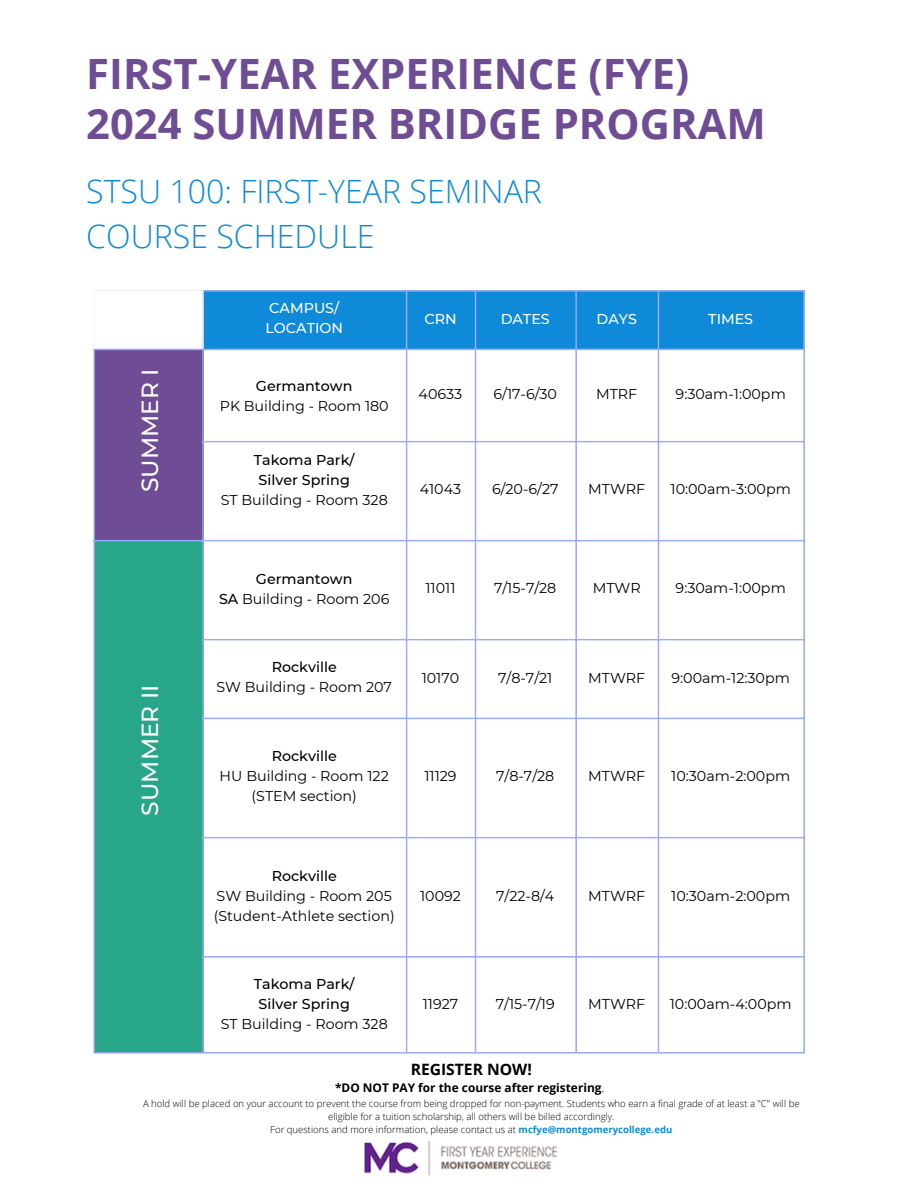
<style>
.page{position:relative;width:918px;height:1188px;background:#fff}
.page>*{position:absolute;margin:0;border:0;box-sizing:border-box;transform-origin:0 0}
.t1{font:700 41.85px/49.7px "Open Sans";color:#6e4d94}
.t2{font:300 32.1px/44.4px "Open Sans";color:#0e8ad9}
.t3{font:500 23.25px "Montserrat";color:#fff}
.t4{font:700 15.6px "Open Sans";color:#000}
.t5{font:14.25px "Montserrat";color:#000}
.t6{font:500 14.25px "Montserrat";color:#000}
.t7{font:500 14.25px "Montserrat";color:#fff}
.t8{font:700 11.85px "Open Sans";color:#000}
.t9{font:300 9.6px/13px "Open Sans";color:#000;text-align:center}
.s1{font-weight:500}
.s2{font-weight:300}
.s3{font-weight:700;color:#0e8ad9}
</style>
<div class="page">
<div style="left:204px;top:292px;width:599px;height:57px;background:#0e8ad9"></div>
<div style="left:94px;top:349px;width:109px;height:192px;background:#6e4d94"></div>
<div style="left:94px;top:540px;width:109px;height:513px;background:#28a689"></div>
<hr style="left:93px;top:350px;width:2px;height:702px;background:#99acff">
<hr style="left:202px;top:350px;width:2px;height:702px;background:#99acff">
<hr style="left:406px;top:292px;width:1px;height:760px;background:#99acff">
<hr style="left:475px;top:292px;width:1px;height:760px;background:#99acff">
<hr style="left:575px;top:292px;width:2px;height:760px;background:#99acff">
<hr style="left:658px;top:292px;width:1px;height:760px;background:#99acff">
<hr style="left:803px;top:292px;width:2px;height:760px;background:#99acff">
<hr style="left:204px;top:290px;width:601px;height:2px;background:#99acff">
<hr style="left:93px;top:349px;width:712px;height:1px;background:#99acff">
<hr style="left:202px;top:441px;width:603px;height:1px;background:#99acff">
<hr style="left:93px;top:540px;width:712px;height:1px;background:#99acff">
<hr style="left:202px;top:639px;width:603px;height:1px;background:#99acff">
<hr style="left:202px;top:718px;width:603px;height:1px;background:#99acff">
<hr style="left:202px;top:837px;width:603px;height:1px;background:#99acff">
<hr style="left:202px;top:956px;width:603px;height:2px;background:#99acff">
<hr style="left:93px;top:1052px;width:712px;height:2px;background:#99acff">
<img style="left:364px;top:1142px;width:194px;height:34px">
<h1 class="t1" style="left:86px;top:48px;width:681px">FIRST-YEAR EXPERIENCE (FYE)<br>2024 SUMMER BRIDGE PROGRAM</h1>
<h2 class="t2" style="left:86px;top:169px;width:457px">STSU 100: FIRST-YEAR SEMINAR<br>COURSE SCHEDULE</h2>
<h3 class="t3" style="left:136px;top:492px;width:125px;rotate:-90deg">SUMMER I</h3>
<h3 class="t3" style="left:136px;top:816px;width:132px;rotate:-90deg">SUMMER II</h3>
<p class="t7" style="left:269px;top:299px;width:71px">CAMPUS/</p>
<p class="t7" style="left:265px;top:319px;width:79px">LOCATION</p>
<p class="t6" style="left:256px;top:378px;width:98px">Germantown</p>
<p class="t5" style="left:220px;top:398px;width:170px">PK Building - Room 180</p>
<p class="t6" style="left:254px;top:451px;width:102px">Takoma Park/</p>
<p class="t6" style="left:259px;top:471px;width:93px">Silver Spring</p>
<p class="t5" style="left:221px;top:491px;width:169px">ST Building - Room 328</p>
<p class="t7" style="left:424px;top:310px;width:34px">CRN</p>
<p class="t7" style="left:501px;top:310px;width:51px">DATES</p>
<p class="t7" style="left:597px;top:310px;width:42px">DAYS</p>
<p class="t7" style="left:708px;top:310px;width:46px">TIMES</p>
<p class="t5" style="left:419px;top:385px;width:45px">40633</p>
<p class="t5" style="left:494px;top:385px;width:65px">6/17-6/30</p>
<p class="t5" style="left:596px;top:385px;width:43px">MTRF</p>
<p class="t5" style="left:676px;top:385px;width:112px">9:30am-1:00pm</p>
<p class="t5" style="left:420px;top:480px;width:43px">41043</p>
<p class="t5" style="left:492px;top:480px;width:68px">6/20-6/27</p>
<p class="t5" style="left:588px;top:480px;width:59px">MTWRF</p>
<p class="t5" style="left:671px;top:480px;width:122px">10:00am-3:00pm</p>
<p class="t6" style="left:256px;top:570px;width:98px">Germantown</p>
<p class="t5" style="left:219px;top:590px;width:172px"><span class="s1">SA</span> Building - Room 206</p>
<p class="t6" style="left:272px;top:658px;width:67px">Rockville</p>
<p class="t5" style="left:216px;top:678px;width:177px">SW Building - Room 207</p>
<p class="t6" style="left:272px;top:748px;width:67px">Rockville</p>
<p class="t5" style="left:220px;top:768px;width:171px">HU Building - Room 122</p>
<p class="t5" style="left:252px;top:788px;width:107px">(STEM section)</p>
<p class="t6" style="left:272px;top:867px;width:67px">Rockville</p>
<p class="t5" style="left:217px;top:887px;width:177px">SW Building - Room 205</p>
<p class="t5" style="left:214px;top:907px;width:183px">(Student-Athlete section)</p>
<p class="t6" style="left:254px;top:975px;width:102px">Takoma Park/</p>
<p class="t6" style="left:259px;top:995px;width:93px">Silver Spring</p>
<p class="t5" style="left:221px;top:1015px;width:169px">ST Building - Room 328</p>
<p class="t5" style="left:425px;top:579px;width:32px">11011</p>
<p class="t5" style="left:494px;top:579px;width:64px">7/15-7/28</p>
<p class="t5" style="left:593px;top:579px;width:50px">MTWR</p>
<p class="t5" style="left:676px;top:579px;width:112px">9:30am-1:00pm</p>
<p class="t5" style="left:422px;top:669px;width:39px">10170</p>
<p class="t5" style="left:498px;top:669px;width:56px">7/8-7/21</p>
<p class="t5" style="left:588px;top:669px;width:59px">MTWRF</p>
<p class="t5" style="left:672px;top:669px;width:120px">9:00am-12:30pm</p>
<p class="t5" style="left:424px;top:768px;width:34px">11129</p>
<p class="t5" style="left:496px;top:768px;width:60px">7/8-7/28</p>
<p class="t5" style="left:588px;top:768px;width:59px">MTWRF</p>
<p class="t5" style="left:671px;top:768px;width:121px">10:30am-2:00pm</p>
<p class="t5" style="left:420px;top:887px;width:42px">10092</p>
<p class="t5" style="left:496px;top:887px;width:60px">7/22-8/4</p>
<p class="t5" style="left:588px;top:887px;width:59px">MTWRF</p>
<p class="t5" style="left:671px;top:887px;width:121px">10:30am-2:00pm</p>
<p class="t5" style="left:423px;top:995px;width:37px">11927</p>
<p class="t5" style="left:496px;top:995px;width:60px">7/15-7/19</p>
<p class="t5" style="left:588px;top:995px;width:59px">MTWRF</p>
<p class="t5" style="left:670px;top:995px;width:123px">10:00am-4:00pm</p>
<p class="t4" style="left:411px;top:1059px;width:123px">REGISTER NOW!</p>
<p class="t8" style="left:335px;top:1079px;width:271px">*DO NOT PAY for the course after registering<span class="s2">.</span></p>
<p class="t9" style="left:143px;top:1096px;width:658px">A hold will be placed on your account to prevent the course from being dropped for non-payment. Students who earn a final grade of at least a "C" will be eligible for a tuition scholarship, all others will be billed accordingly.</p>
<p class="t9" style="left:270px;top:1123px;width:404px">For questions and more information, please contact us at <span class="s3">mcfye@montgomerycollege.edu</span></p>
</div>
